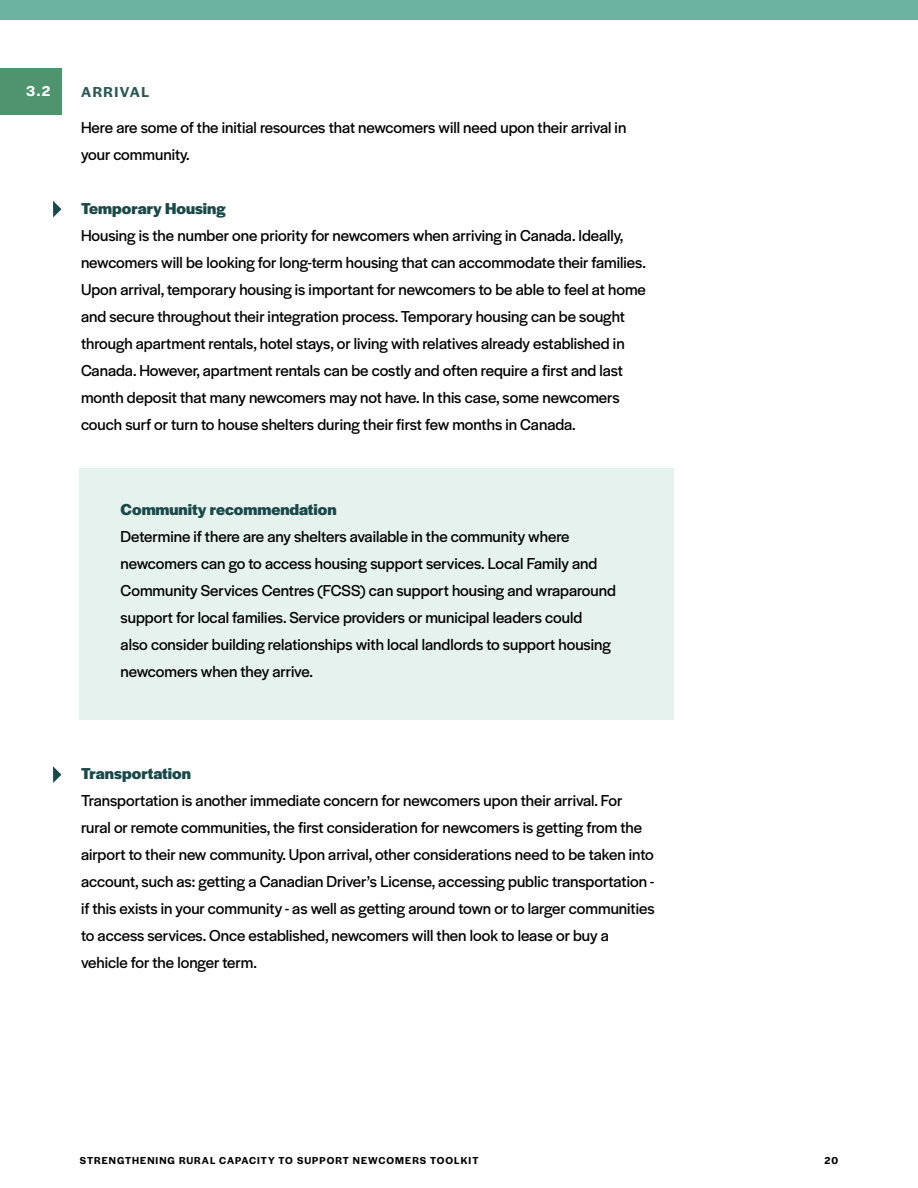
<style>
.page{position:relative;width:918px;height:1188px;background:#fff}
.page>*{position:absolute;margin:0;border:0;box-sizing:border-box;transform-origin:0 0}
.t1{font:16.5px/27px "Halyard Display";color:#000}
.t2{font:700 16.5px "Halyard Display";color:#1b4849}
.t3{font:600 15px "Halyard Display";letter-spacing:.095em;color:#2c5752}
.t4{font:600 15px "Halyard Display";color:#fff}
.t5{font:600 10.5px "Halyard Display";letter-spacing:.1em;color:#000}
</style>
<div class="page">
<div style="left:0;top:0;width:918px;height:19px;background:#6bb2a0"></div>
<div style="left:0;top:68px;width:61px;height:46px;background:#4f946f"></div>
<div style="left:79px;top:468px;width:594px;height:252px;background:#e6f2ee"></div>
<svg style="left:53px;top:201px;width:8px;height:16px"></svg>
<svg style="left:53px;top:766px;width:8px;height:17px"></svg>
<p class="t4" style="left:26px;top:81px;width:26px">3.2</p>
<p class="t3" style="left:81px;top:81px;width:70px">ARRIVAL</p>
<p class="t1" style="left:81px;top:113px;width:547px">Here are some of the initial resources that newcomers will need upon their arrival in your community.</p>
<p class="t2" style="left:81px;top:196px;width:146px">Temporary Housing</p>
<p class="t1" style="left:81px;top:221px;width:566px">Housing is the number one priority for newcomers when arriving in Canada. Ideally, newcomers will be looking for long-term housing that can accommodate their families.<br>Upon arrival, temporary housing is important for newcomers to be able to feel at home and secure throughout their integration process. Temporary housing can be sought through apartment rentals, hotel stays, or living with relatives already established in Canada. However, apartment rentals can be costly and often require a first and last month deposit that many newcomers may not have. In this case, some newcomers couch surf or turn to house shelters during their first few months in Canada.</p>
<p class="t2" style="left:121px;top:498px;width:218px">Community recommendation</p>
<p class="t1" style="left:121px;top:522px;width:497px">Determine if there are any shelters available in the community where newcomers can go to access housing support services. Local Family and Community Services Centres (FCSS) can support housing and wraparound support for local families. Service providers or municipal leaders could<br>also consider building relationships with local landlords to support housing newcomers when they arrive.</p>
<p class="t2" style="left:81px;top:762px;width:112px">Transportation</p>
<p class="t1" style="left:81px;top:786px;width:575px">Transportation is another immediate concern for newcomers upon their arrival. For rural or remote communities, the first consideration for newcomers is getting from the airport to their new community. Upon arrival, other considerations need to be taken into account, such as: getting a Canadian Driver’s License, accessing public transportation - if this exists in your community - as well as getting around town or to larger communities to access services. Once established, newcomers will then look to lease or buy a vehicle for the longer term.</p>
<p class="t5" style="left:80px;top:1153px;width:400px">STRENGTHENING RURAL CAPACITY TO SUPPORT NEWCOMERS TOOLKIT</p>
<p class="t5" style="left:824px;top:1153px;width:15px">20</p>
</div>
